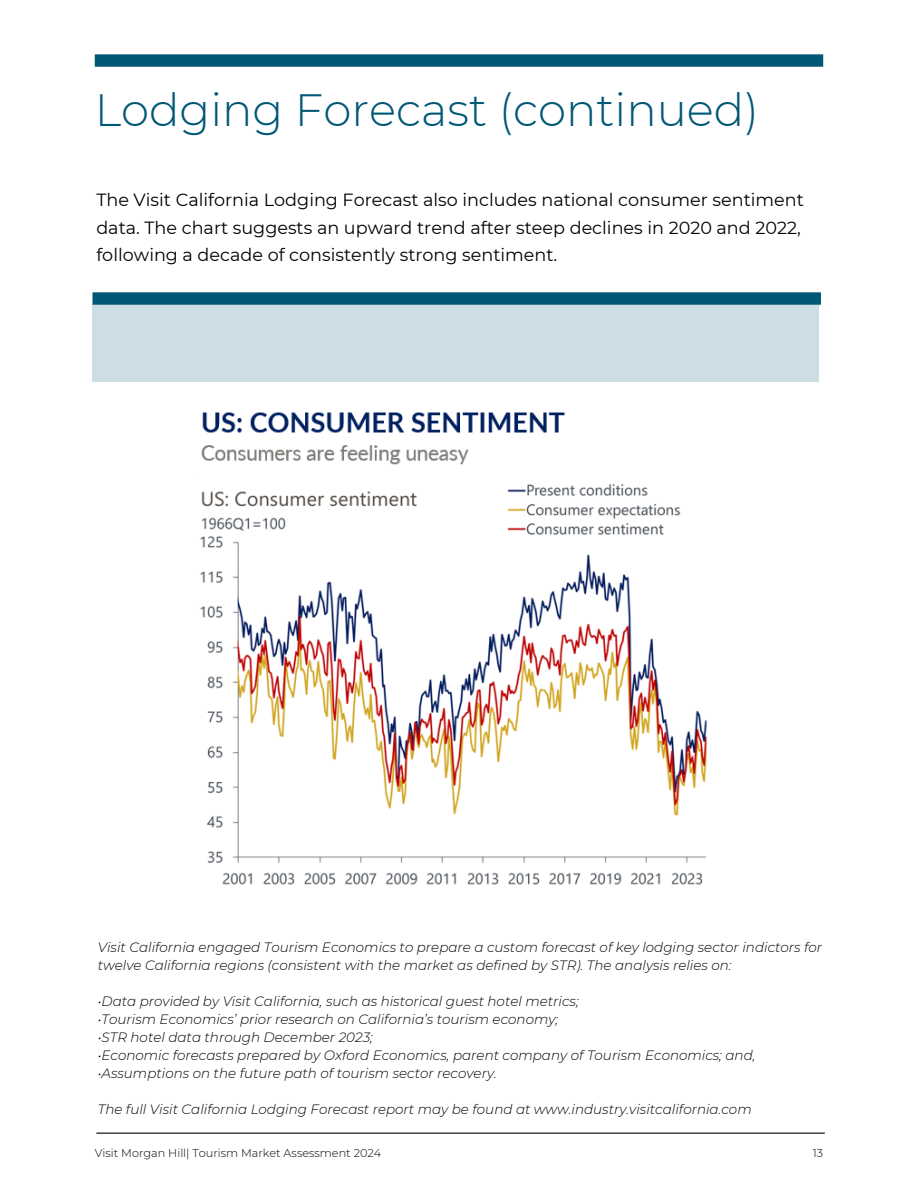
<style>
.page{position:relative;width:918px;height:1188px;background:#fff}
.page>*{position:absolute;margin:0;border:0;box-sizing:border-box;transform-origin:0 0}
.t1{font:300 45.15px "Montserrat";color:#005776}
.t2{font:17.55px/27.5px "Montserrat";color:#000}
.t3{font:italic 300 13.5px/18px "Montserrat";color:#000}
.t4{font:300 11.25px "Montserrat";color:#000}
</style>
<div class="page">
<div style="left:92px;top:304px;width:727px;height:78px;background:#ccdde3"></div>
<hr style="left:96px;top:1133px;width:729px;height:1px;background:#000">
<div style="left:95px;top:54px;width:728px;height:13px;background:#005776"></div>
<div style="left:93px;top:292px;width:728px;height:13px;background:#005776"></div>
<img style="left:200px;top:412px;width:507px;height:473px">
<h1 class="t1" style="left:95px;top:83px;width:666px">Lodging Forecast (continued)</h1>
<p class="t2" style="left:96px;top:186px;width:709px">The Visit California Lodging Forecast also includes national consumer sentiment data. The chart suggests an upward trend after steep declines in 2020 and 2022, following a decade of consistently strong sentiment.</p>
<p class="t3" style="left:98px;top:939px;width:726px">Visit California engaged Tourism Economics to prepare a custom forecast of key lodging sector indictors for twelve California regions (consistent with the market as defined by STR). The analysis relies on:</p>
<p class="t3" style="left:98px;top:993px;width:482px">•Data provided by Visit California, such as historical guest hotel metrics;</p>
<p class="t3" style="left:98px;top:1011px;width:462px">•Tourism Economics’ prior research on California’s tourism economy;</p>
<p class="t3" style="left:98px;top:1029px;width:277px">•STR hotel data through December 2023;</p>
<p class="t3" style="left:98px;top:1047px;width:659px">•Economic forecasts prepared by Oxford Economics, parent company of Tourism Economics; and,</p>
<p class="t3" style="left:98px;top:1065px;width:401px">•Assumptions on the future path of tourism sector recovery.</p>
<p class="t3" style="left:98px;top:1101px;width:655px">The full Visit California Lodging Forecast report may be found at www.industry.visitcalifornia.com</p>
<p class="t4" style="left:95px;top:1146px;width:288px">Visit Morgan Hill| Tourism Market Assessment 2024</p>
<p class="t4" style="left:813px;top:1146px;width:12px">13</p>
</div>
